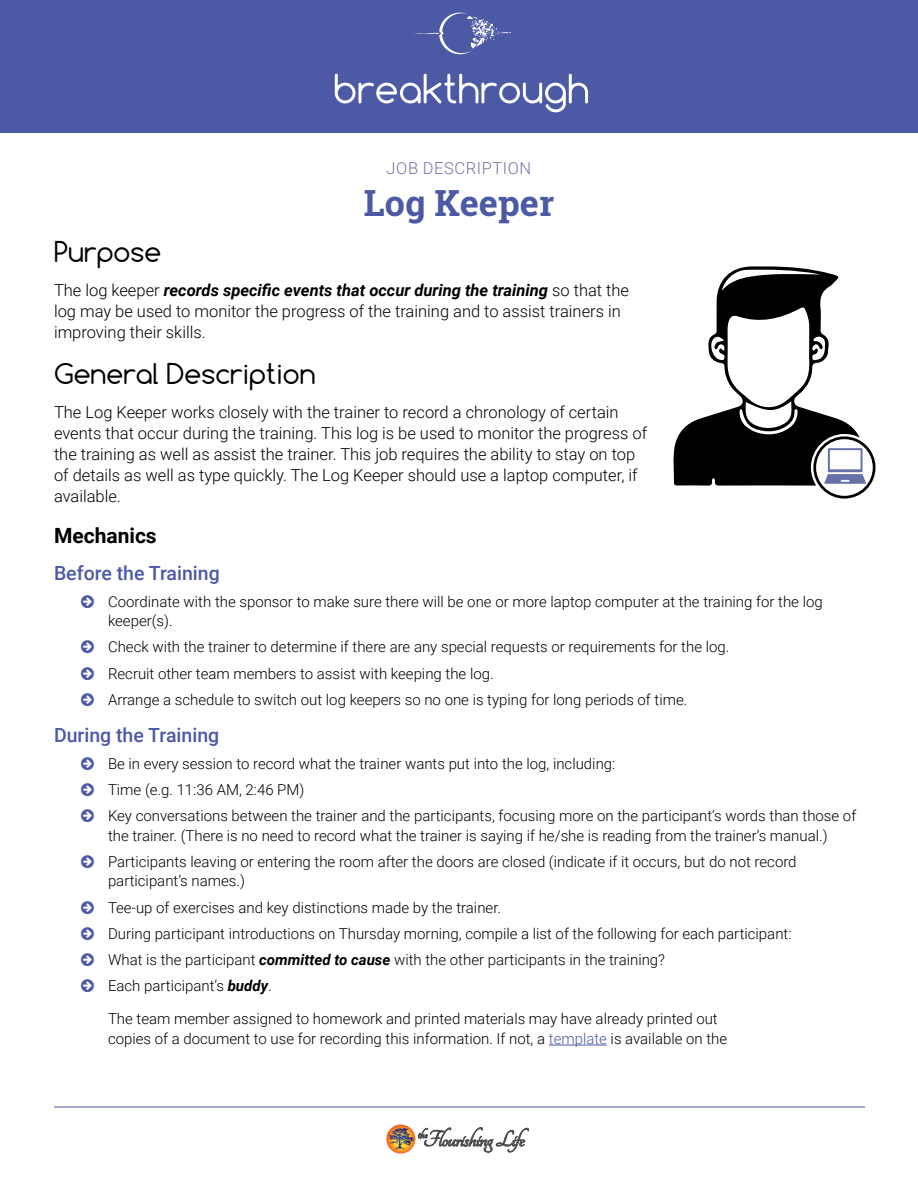
<style>
.page{position:relative;width:918px;height:1188px;background:#fff}
.page>*{position:absolute;margin:0;border:0;box-sizing:border-box;transform-origin:0 0}
.t1{font:700 36px "Roboto Slab";color:#4c59a5}
.t2{font:27px "Comfortaa";color:#000}
.t3{font:700 24.6px "Tangerine";letter-spacing:-.02em;color:#4d4d4d}
.t4{font:700 21px "Roboto";color:#000}
.t5{font:500 19.5px "Roboto";color:#4c59a5}
.t6{font:300 16.5px/21px "Roboto";color:#000}
.t7{font:300 16.5px "Roboto";letter-spacing:.035em;color:#7672ae}
.t8{font:300 15px/26.2px "Roboto";color:#000}
.s1{font-weight:700;font-style:italic}
.s2{color:#4c59a5}
</style>
<div class="page">
<div style="left:0;top:0;width:918px;height:133px;background:#4c59a5"></div>
<svg style="left:386px;top:1125px;width:29px;height:29px"></svg>
<svg style="left:392px;top:1128px;width:13px;height:7px"></svg>
<svg style="left:418px;top:1127px;width:111px;height:26px"></svg>
<hr style="left:54px;top:1107px;width:811px;height:1px;background:#4c59a5">
<svg style="left:335px;top:74px;width:253px;height:38px"></svg>
<svg style="left:413px;top:13px;width:98px;height:41px"></svg>
<hr style="left:549px;top:1045px;width:58px;height:1px;background:#4c59a5">
<svg style="left:673px;top:266px;width:203px;height:233px"></svg>
<p class="t7" style="left:387px;top:157px;width:146px">JOB DESCRIPTION</p>
<h1 class="t1" style="left:364px;top:178px;width:192px">Log Keeper</h1>
<h2 class="t2" style="left:54px;top:234px;width:109px">Purpose</h2>
<p class="t6" style="left:54px;top:279px;width:577px">The log keeper <span class="s1">records specific events that occur during the training</span> so that the log may be used to monitor the progress of the training and to assist trainers in improving their skills.</p>
<h2 class="t2" style="left:54px;top:356px;width:263px">General Description</h2>
<p class="t6" style="left:54px;top:401px;width:595px">The Log Keeper works closely with the trainer to record a chronology of certain events that occur during the training. This log is be used to monitor the progress of the training as well as assist the trainer. This job requires the ability to stay on top of details as well as type quickly. The Log Keeper should use a laptop computer, if available.</p>
<h3 class="t4" style="left:54px;top:521px;width:104px">Mechanics</h3>
<h3 class="t5" style="left:54px;top:560px;width:167px">Before the Training</h3>
<p class="t8" style="left:108px;top:591px;width:716px;line-height:19.5px">Coordinate with the sponsor to make sure there will be one or more laptop computer at the training for the log keeper(s).</p>
<p class="t8" style="left:108px;top:633px;width:623px">Check with the trainer to determine if there are any special requests or requirements for the log.<br>Recruit other team members to assist with keeping the log.<br>Arrange a schedule to switch out log keepers so no one is typing for long periods of time.</p>
<h3 class="t5" style="left:54px;top:722px;width:167px">During the Training</h3>
<p class="t8" style="left:108px;top:750px;width:750px">Be in every session to record what the trainer wants put into the log, including:<br>Time (e.g. 11:36 AM, 2:46 PM)<br>Key conversations between the trainer and the participants, focusing more on the participant’s words than those of</p>
<p class="t8" style="left:108px;top:822px;width:721px">the trainer. (There is no need to record what the trainer is saying if he/she is reading from the trainer’s manual.)<br>Participants leaving or entering the room after the doors are closed (indicate if it occurs, but do not record</p>
<p class="t8" style="left:108px;top:867px;width:685px">participant’s names.)<br>Tee-up of exercises and key distinctions made by the trainer.<br>During participant introductions on Thursday morning, compile a list of the following for each participant:<br>What is the participant <span class="s1">committed to cause</span> with the other participants in the training?<br>Each participant’s <span class="s1">buddy</span>.</p>
<p class="t8" style="left:108px;top:1009px;width:621px;line-height:19.5px">The team member assigned to homework and printed materials may have already printed out copies of a document to use for recording this information. If not, a <span class="s2">template</span> is available on the</p>
<h3 class="t3" style="left:418px;top:1127px;width:120px"><sup>the</sup>Flourishing Life</h3>
</div>
